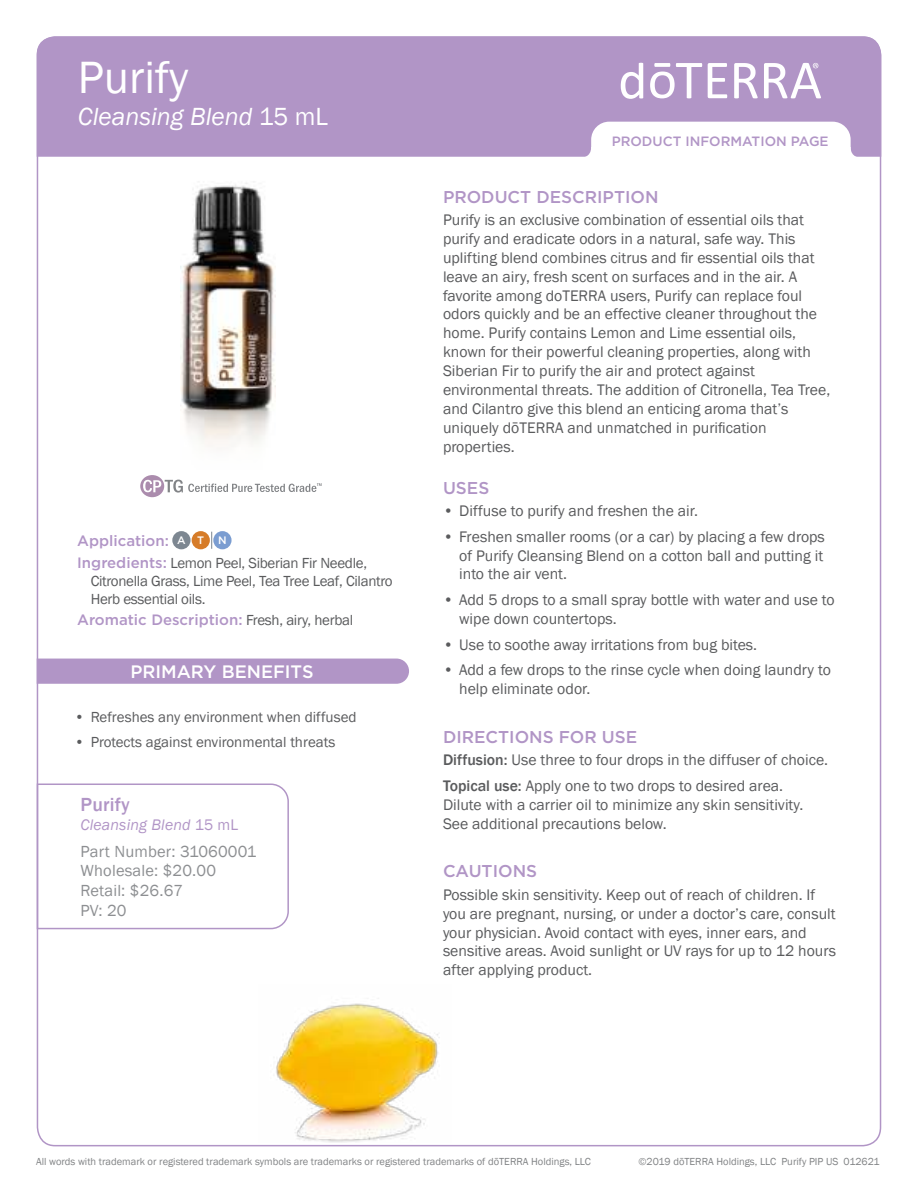
<style>
.page{position:relative;width:918px;height:1188px;background:#fff}
.page>*{position:absolute;margin:0;border:0;box-sizing:border-box;transform-origin:0 0}
.t1{font:46.5px "Franklin Gothic";color:#fff}
.t2{font:italic 25.5px "Franklin Gothic";color:#fff}
.t3{font:500 19.5px "Franklin Gothic";letter-spacing:.01em;color:#b195c6}
.t4{font:500 18px "Gotham";color:#fff}
.t5{font:500 17.1px "Gotham";color:#b195c6}
.t6{font:16.5px/19.8px "Franklin Gothic";letter-spacing:.01em;color:#8d8f92}
.t7{font:15.75px/18.9px "Franklin Gothic";color:#5a5b5d}
.t8{font:italic 15.75px "Franklin Gothic";letter-spacing:.01em;color:#b195c6}
.t9{font:15px/18px "Franklin Gothic";letter-spacing:-.02em;color:#5a5b5d}
.t10{font:15px "Franklin Gothic";color:#5a5b5d}
.t11{font:500 15px "Gotham";color:#b195c6}
.t12{font:500 13.5px "Gotham";color:#b195c6}
.t13{font:500 10.8px "Gotham";color:#fff}
.t14{font:10.5px "Franklin Gothic";color:#808284}
.s1{font-style:normal}
.s2{font-family:"Gotham";font-weight:500;color:#b195c6}
.s3{font-family:"Franklin Gothic";font-weight:400;color:#5a5b5d}
.s4{font-weight:500}
</style>
<div class="page">
<div style="left:37px;top:36px;width:844px;height:121px;background:#b195c6"></div>
<svg style="left:734px;top:63px;width:24px;height:35px"></svg>
<svg style="left:708px;top:63px;width:19px;height:35px"></svg>
<svg style="left:650px;top:63px;width:52px;height:35px"></svg>
<svg style="left:621px;top:63px;width:22px;height:36px"></svg>
<svg style="left:764px;top:63px;width:57px;height:35px"></svg>
<svg style="left:581px;top:122px;width:280px;height:35px"></svg>
<svg style="left:140px;top:475px;width:182px;height:22px"></svg>
<img style="left:181px;top:181px;width:94px;height:266px">
<svg style="left:211px;top:532px;width:1px;height:17px"></svg>
<div style="left:172px;top:531px;width:19px;height:18px;background:#7d8791;border-radius:50%"></div>
<div style="left:192px;top:531px;width:18px;height:18px;background:#d67c29;border-radius:50%"></div>
<div style="left:213px;top:531px;width:19px;height:18px;background:#7b9dd1;border-radius:50%"></div>
<div style="left:37px;top:659px;width:372px;height:25px;background:#b195c6"></div>
<svg style="left:36px;top:783px;width:253px;height:147px"></svg>
<img style="left:276px;top:1003px;width:164px;height:139px">
<h1 class="t1" style="left:78px;top:49px;width:112px">Purify</h1>
<h2 class="t2" style="left:78px;top:106px;width:252px">Cleansing Blend <span class="s1">15 mL</span></h2>
<p class="t11" style="left:77px;top:534px;width:129px">Application: <sup>A</sup> <sup>T</sup></p>
<p class="t13" style="left:218px;top:535px;width:10px">N</p>
<p class="t9" style="left:91px;top:554px;width:303px;text-indent:-14px"><span class="s2">Ingredients:</span> Lemon Peel, Siberian Fir Needle,<br>Citronella Grass, Lime Peel, Tea Tree Leaf, Cilantro<br>Herb essential oils.</p>
<p class="t11" style="left:77px;top:613px;width:277px">Aromatic Description: <span class="s3">Fresh, airy, herbal</span></p>
<p class="t4" style="left:130px;top:664px;width:185px">PRIMARY BENEFITS</p>
<p class="t10" style="left:75px;top:708px;width:284px">• Refreshes any environment when diffused</p>
<p class="t10" style="left:75px;top:733px;width:262px">• Protects against environmental threats</p>
<p class="t3" style="left:81px;top:796px;width:51px">Purify</p>
<p class="t8" style="left:81px;top:818px;width:159px">Cleansing Blend <span class="s1">15 mL</span></p>
<p class="t6" style="left:81px;top:842px;width:177px">Part Number: 31060001<br>Wholesale: $20.00<br>Retail: $26.67<br>PV: 20</p>
<p class="t12" style="left:612px;top:135px;width:218px">PRODUCT INFORMATION PAGE</p>
<p class="t5" style="left:443px;top:189px;width:217px">PRODUCT DESCRIPTION</p>
<p class="t7" style="left:443px;top:211px;width:389px">Purify is an exclusive combination of essential oils that purify and eradicate odors in a natural, safe way. This uplifting blend combines citrus and fir essential oils that leave an airy, fresh scent on surfaces and in the air. A favorite among doTERRA users, Purify can replace foul odors quickly and be an effective cleaner throughout the home. Purify contains Lemon and Lime essential oils, known for their powerful cleaning properties, along with Siberian Fir to purify the air and protect against environmental threats. The addition of Citronella, Tea Tree, and Cilantro give this blend an enticing aroma that’s uniquely dōTERRA and unmatched in purification properties.</p>
<p class="t5" style="left:443px;top:480px;width:48px">USES</p>
<p class="t7" style="left:443px;top:501px;width:257px">• Diffuse to purify and freshen the air.</p>
<p class="t7" style="left:459px;top:527px;width:367px;text-align:justify;text-indent:-16px">• Freshen smaller rooms (or a car) by placing a few drops of Purify Cleansing Blend on a cotton ball and putting it into the air vent.</p>
<p class="t7" style="left:459px;top:590px;width:377px;text-indent:-16px">• Add 5 drops to a small spray bottle with water and use to wipe down countertops.</p>
<p class="t7" style="left:443px;top:635px;width:316px">• Use to soothe away irritations from bug bites.</p>
<p class="t7" style="left:459px;top:660px;width:373px;text-indent:-16px">• Add a few drops to the rinse cycle when doing laundry to help eliminate odor.</p>
<p class="t5" style="left:443px;top:729px;width:196px">DIRECTIONS FOR USE</p>
<p class="t7" style="left:443px;top:748px;width:387px;line-height:25.7px"><span class="s4">Diffusion:</span> Use three to four drops in the diffuser of choice.<br><span class="s4">Topical use:</span> Apply one to two drops to desired area.</p>
<p class="t7" style="left:443px;top:795px;width:362px">Dilute with a carrier oil to minimize any skin sensitivity.<br>See additional precautions below.</p>
<p class="t5" style="left:443px;top:864px;width:96px">CAUTIONS</p>
<p class="t7" style="left:443px;top:885px;width:395px">Possible skin sensitivity. Keep out of reach of children. If you are pregnant, nursing, or under a doctor’s care, consult your physician. Avoid contact with eyes, inner ears, and sensitive areas. Avoid sunlight or UV rays for up to 12 hours after applying product.</p>
<p class="t14" style="left:36px;top:1155px;width:556px">All words with trademark or registered trademark symbols are trademarks or registered trademarks of dōTERRA Holdings, LLC</p>
<p class="t14" style="left:639px;top:1155px;width:243px">©2019 dōTERRA Holdings, LLC Purify PIP US 012621</p>
</div>
